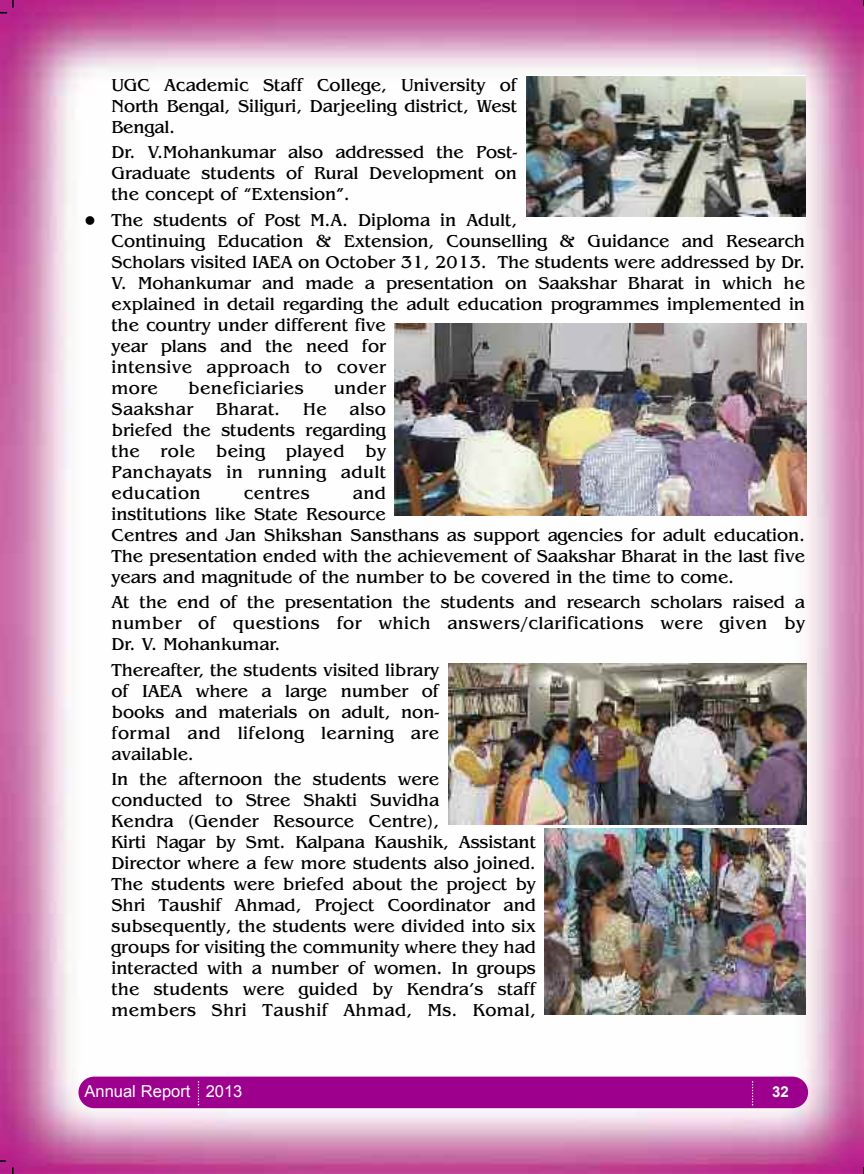
<style>
.page{position:relative;width:864px;height:1174px;background:#fff}
.page>*{position:absolute;margin:0;border:0;box-sizing:border-box;transform-origin:0 0}
.t1{font:18px/21px "Bangkok";color:#000;text-align:justify}
.t2{font:18px "Bangkok";letter-spacing:.025em;color:#000}
.t3{font:16.5px "Arial";color:#fff}
.t4{font:700 15px "Arial";color:#fff}
</style>
<div class="page">
<img style="left:0;top:0;width:863px;height:1174px">
<div style="left:78px;top:1076px;width:729px;height:32px;background:#9d008d;border-radius:16px"></div>
<svg style="left:12px;top:1167px;width:2px;height:7px"></svg>
<svg style="left:0;top:0;width:14px;height:13px"></svg>
<svg style="left:198px;top:1081px;width:1px;height:24px"></svg>
<svg style="left:751px;top:1081px;width:2px;height:24px"></svg>
<img style="left:526px;top:76px;width:279px;height:141px">
<img style="left:395px;top:323px;width:411px;height:192px">
<img style="left:448px;top:663px;width:358px;height:161px">
<img style="left:544px;top:828px;width:261px;height:186px">
<p class="t1" style="left:111px;top:74px;width:407px">UGC Academic Staff College, University of North Bengal, Siliguri, Darjeeling district, West Bengal.</p>
<p class="t1" style="left:111px;top:141px;width:407px">Dr. V.Mohankumar also addressed the Post-Graduate students of Rural Development on the concept of “Extension”.</p>
<p class="t1" style="left:111px;top:209px;width:694px;text-align:left;text-indent:-27px">● The students of Post M.A. Diploma in Adult,<br>Continuing Education &amp; Extension, Counselling &amp; Guidance and Research Scholars visited IAEA on October 31, 2013. The students were addressed by Dr.<br>V. Mohankumar and made a presentation on Saakshar Bharat in which he explained in detail regarding the adult education programmes implemented in the country under different five<br>year plans and the need for<br>intensive approach to cover<br>more</p>
<p class="t2" style="left:188px;top:377px;width:117px">beneficiaries</p>
<p class="t1" style="left:333px;top:377px;width:54px">under</p>
<p class="t2" style="left:111px;top:398px;width:83px">Saakshar</p>
<p class="t1" style="left:216px;top:398px;width:66px">Bharat.</p>
<p class="t1" style="left:303px;top:398px;width:25px">He</p>
<p class="t1" style="left:111px;top:398px;width:276px;text-indent:238px">also briefed the students regarding the role being played by Panchayats in running adult education</p>
<p class="t1" style="left:111px;top:482px;width:694px;text-align:left;text-indent:241px">and<br>institutions like State Resource<br>Centres and Jan Shikshan Sansthans as support agencies for adult education.<br>The presentation ended with the achievement of Saakshar Bharat in the last five years and magnitude of the number to be covered in the time to come.</p>
<p class="t1" style="left:111px;top:591px;width:694px">At the end of the presentation the students and research scholars raised a number of questions for which answers/clarifications were given by Dr. V. Mohankumar.</p>
<p class="t1" style="left:111px;top:659px;width:329px">Thereafter, the students visited library of IAEA where a large number of books and materials on adult, non&shy;formal and lifelong learning are available.</p>
<p class="t1" style="left:111px;top:768px;width:425px;text-align:left">In the afternoon the students were<br>conducted to Stree Shakti Suvidha<br>Kendra (Gender Resource Centre),<br>Kirti Nagar by Smt. Kalpana Kaushik, Assistant Director where a few more students also joined.<br>The students were briefed about the project by Shri Taushif Ahmad, Project Coordinator and subsequently, the students were divided into six groups for visiting the community where they had interacted with a number of women. In groups the students were guided by Kendra’s staff members Shri Taushif Ahmad, Ms. Komal,</p>
<p class="t2" style="left:243px;top:482px;width:67px">centres</p>
<p class="t3" style="left:84px;top:1081px;width:159px">Annual Report 2013</p>
<p class="t4" style="left:771px;top:1083px;width:18px">32</p>
</div>
